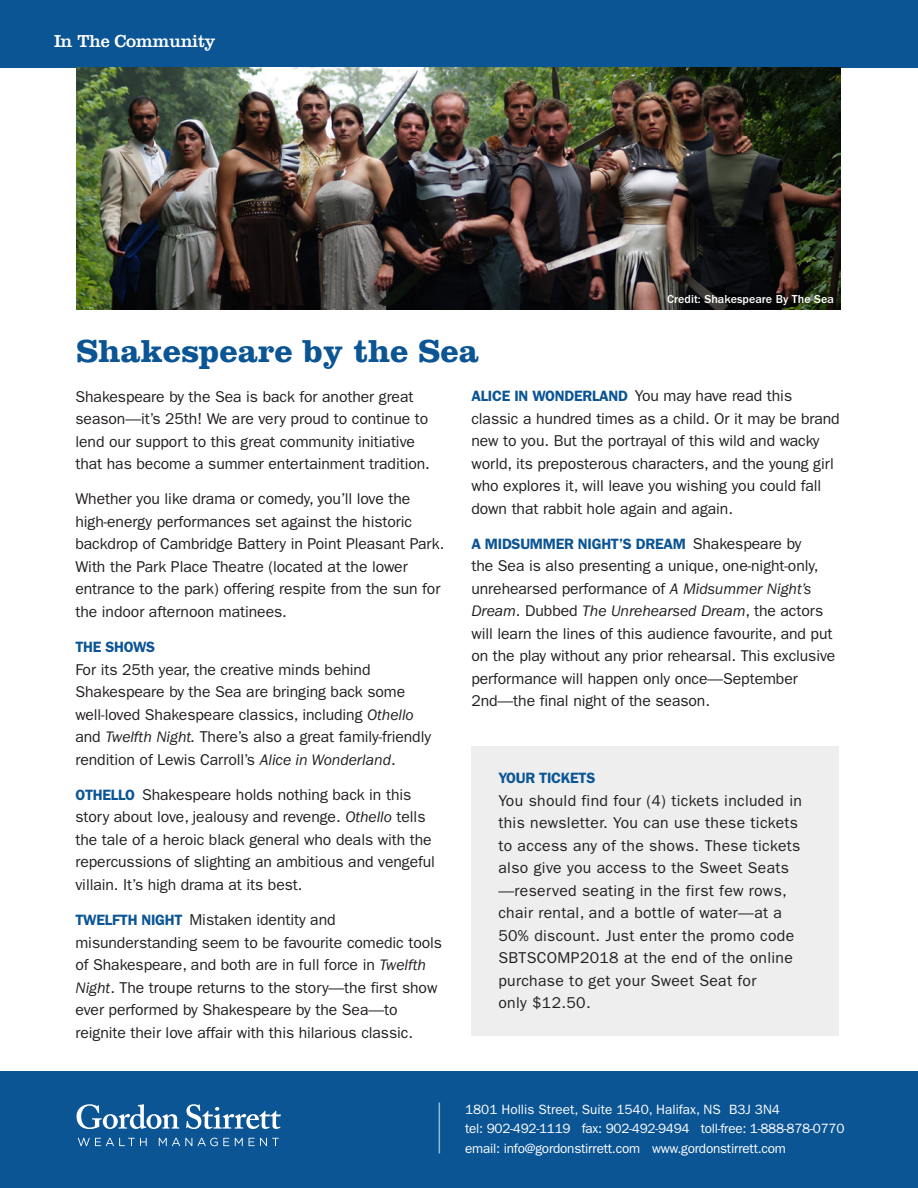
<style>
.page{position:relative;width:918px;height:1188px;background:#fff}
.page>*{position:absolute;margin:0;border:0;box-sizing:border-box;transform-origin:0 0}
.Headlines{font:700 33px "Clarendon";color:#0b5595}
.t1{font:18px "Clarendon";letter-spacing:-.02em;color:#fff}
.Sub_title_lead_in{font:15.75px/22.5px "ITC Franklin Gothic Std";letter-spacing:-.005em;color:#231f20}
.body{font:15.75px/22.5px "ITC Franklin Gothic Std";letter-spacing:-.005em;color:#231f20}
.body-2{font:15.75px/22.5px "ITC Franklin Gothic Std";letter-spacing:.02em;color:#231f20}
.Sub_title_lead_in-2{font:600 15px "ITC Franklin Gothic Std";letter-spacing:-.02em;color:#0b5595}
.Sub_Head{font:600 15px "ITC Franklin Gothic Std";letter-spacing:-.02em;color:#0b5595}
.t2{font:13.5px/19.5px "ITC Franklin Gothic Std";letter-spacing:-.015em;color:#fff}
.Disclaimer{font:500 12px "ITC Franklin Gothic Std";letter-spacing:.005em;color:#fff}
.s1{font-style:italic}
.s2{font-weight:600;font-size:15px;color:#0b5595}
.s3{font-weight:400;font-size:15.75px;color:#231f20}
</style>
<div class="page">
<div style="left:0;top:0;width:918px;height:68px;background:#0b5595"></div>
<div style="left:0;top:1071px;width:918px;height:117px;background:#0b5595"></div>
<svg style="left:78px;top:1138px;width:69px;height:8px"></svg>
<svg style="left:159px;top:1138px;width:33px;height:8px"></svg>
<svg style="left:198px;top:1138px;width:31px;height:8px"></svg>
<svg style="left:235px;top:1138px;width:8px;height:8px"></svg>
<svg style="left:249px;top:1138px;width:30px;height:8px"></svg>
<svg style="left:77px;top:1104px;width:102px;height:25px"></svg>
<svg style="left:186px;top:1104px;width:95px;height:25px"></svg>
<img style="left:77px;top:68px;width:763px;height:242px">
<hr style="left:439px;top:1102px;width:1px;height:52px;background:#88bcda">
<div style="left:471px;top:746px;width:368px;height:290px;background:#eeeeef"></div>
<p class="t1" style="left:54px;top:31px;width:163px">In The Community</p>
<p class="Disclaimer" style="left:667px;top:292px;width:168px">Credit: Shakespeare By The Sea</p>
<p class="Headlines" style="left:77px;top:331px;width:404px">Shakespeare by the Sea</p>
<p class="body" style="left:75px;top:385px;width:356px">Shakespeare by the Sea is back for another great season—it’s 25th! We are very proud to continue to lend our support to this great community initiative that has become a summer entertainment tradition.</p>
<p class="body" style="left:75px;top:488px;width:370px">Whether you like drama or comedy, you’ll love the high-energy performances set against the historic backdrop of Cambridge Battery in Point Pleasant Park.<br>With the Park Place Theatre (located at the lower entrance to the park) offering respite from the sun for the indoor afternoon matinees.</p>
<p class="Sub_Head" style="left:75px;top:638px;width:81px">THE SHOWS</p>
<p class="body" style="left:75px;top:658px;width:357px">For its 25th year, the creative minds behind Shakespeare by the Sea are bringing back some well-loved Shakespeare classics, including <span class="s1">Othello </span>and <span class="s1">Twelfth Night.</span> There’s also a great family-friendly rendition of Lewis Carroll’s <span class="s1">Alice in Wonderland</span>.</p>
<p class="Sub_title_lead_in" style="left:75px;top:783px;width:361px"><span class="s2">OTHELLO</span> Shakespeare holds nothing back in this story about love, jealousy and revenge. <span class="s1">Othello</span> tells the tale of a heroic black general who deals with the repercussions of slighting an ambitious and vengeful villain. It’s high drama at its best.</p>
<p class="Sub_title_lead_in" style="left:75px;top:909px;width:368px"><span class="s2">TWELFTH NIGHT</span> Mistaken identity and misunderstanding seem to be favourite comedic tools of Shakespeare, and both are in full force in <span class="s1">Twelfth Night</span>. The troupe returns to the story—the first show ever performed by Shakespeare by the Sea—to reignite their love affair with this hilarious classic.</p>
<p class="Sub_title_lead_in" style="left:471px;top:385px;width:370px"><span class="s2">ALICE IN WONDERLAND</span> You may have read this classic a hundred times as a child. Or it may be brand new to you. But the portrayal of this wild and wacky world, its preposterous characters, and the young girl who explores it, will leave you wishing you could fall down that rabbit hole again and again.</p>
<p class="Sub_title_lead_in-2" style="left:471px;top:535px;width:331px">A MIDSUMMER NIGHT’S DREAM <span class="s3">Shakespeare by</span></p>
<p class="Sub_title_lead_in" style="left:471px;top:555px;width:366px">the Sea is also presenting a unique, one-night-only, unrehearsed performance of <span class="s1">A Midsummer Night’s Dream</span>. Dubbed <span class="s1">The Unrehearsed Dream</span>, the actors will learn the lines of this audience favourite, and put on the play without any prior rehearsal. This exclusive performance will happen only once—September 2nd—the final night of the season.</p>
<p class="Sub_Head" style="left:498px;top:769px;width:98px">YOUR TICKETS</p>
<p class="body-2" style="left:498px;top:789px;width:305px">You should find four (4) tickets included in this newsletter. You can use these tickets to access any of the shows. These tickets also give you access to the Sweet Seats —reserved seating in the first few rows, chair rental, and a bottle of water—at a 50% discount. Just enter the promo code SBTSCOMP2018 at the end of the online purchase to get your Sweet Seat for<br>only $12.50.</p>
<p class="t2" style="left:465px;top:1100px;width:381px">1801 Hollis Street, Suite 1540, Halifax, NS B3J 3N4<br>tel: 902-492-1119 fax: 902-492-9494 toll-free: 1-888-878-0770 email: info@gordonstirrett.com www.gordonstirrett.com</p>
</div>
